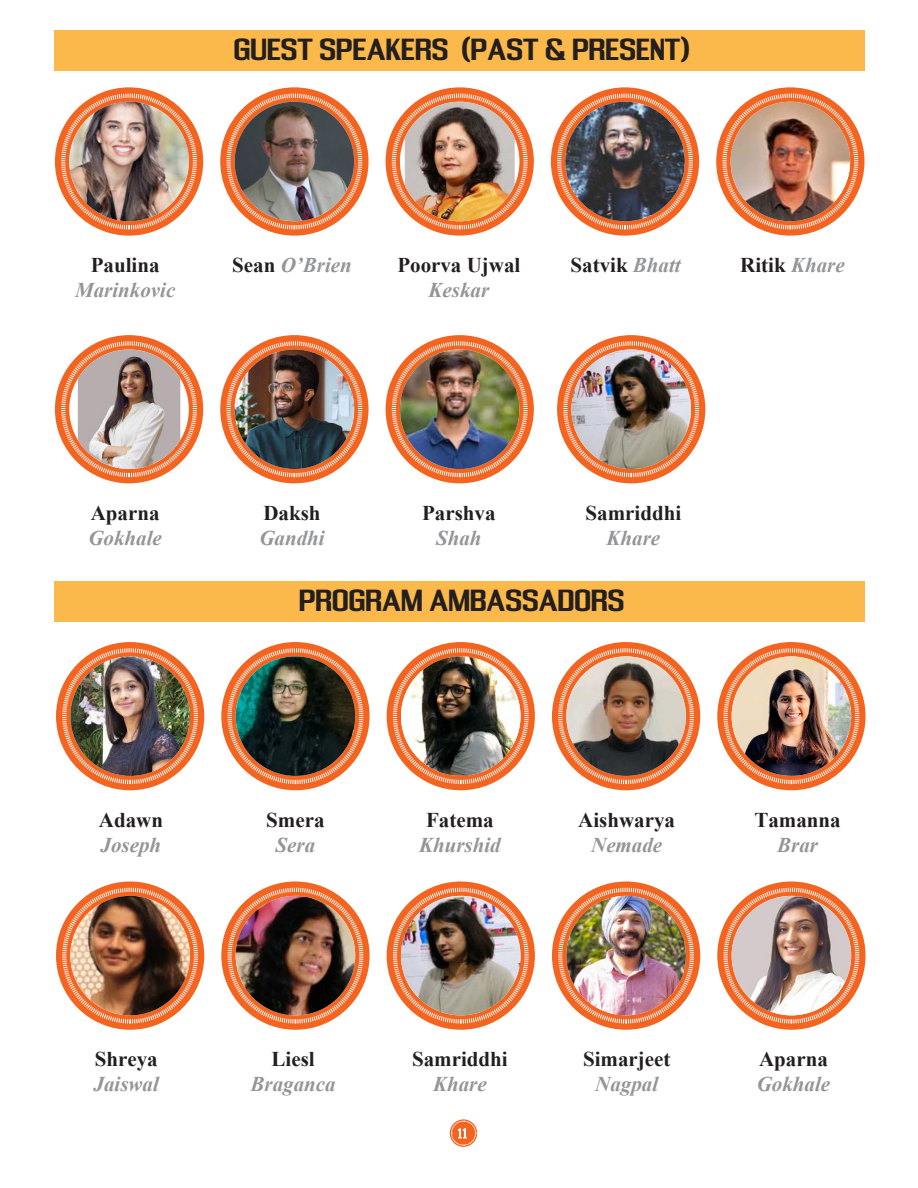
<style>
.page{position:relative;width:918px;height:1188px;background:#fff}
.page>*{position:absolute;margin:0;border:0;box-sizing:border-box;transform-origin:0 0}
.t1{font:700 28.5px "Enigmatic";letter-spacing:-.02em;color:#231f20}
.t2{font:700 21px "Times New Roman";color:#231f20}
.t3{font:italic 700 21px "Times New Roman";color:#939598}
.s1{font-style:normal;color:#231f20}
.s2{font-style:italic;color:#939598}
</style>
<div class="page">
<div style="left:447px;top:1117px;width:33px;height:33px;border:3px solid #fff;border-radius:50%"></div>
<svg style="left:451px;top:1121px;width:25px;height:25px"></svg>
<div style="left:54px;top:30px;width:810px;height:41px;background:#fcb94b"></div>
<div style="left:54px;top:581px;width:810px;height:41px;background:#fcb94b"></div>
<div style="left:55px;top:87px;width:148px;height:149px;background:#f36421;border-radius:50%"></div>
<div style="left:56px;top:642px;width:148px;height:148px;background:#f36421;border-radius:50%"></div>
<div style="left:56px;top:881px;width:148px;height:149px;background:#f36421;border-radius:50%"></div>
<div style="left:55px;top:335px;width:148px;height:148px;background:#f36421;border-radius:50%"></div>
<svg style="left:220px;top:87px;width:149px;height:149px"></svg>
<div style="left:221px;top:642px;width:149px;height:148px;background:#f36421;border-radius:50%"></div>
<div style="left:221px;top:881px;width:149px;height:149px;background:#f36421;border-radius:50%"></div>
<div style="left:220px;top:335px;width:149px;height:148px;background:#f36421;border-radius:50%"></div>
<div style="left:386px;top:87px;width:148px;height:149px;background:#f36421;border-radius:50%"></div>
<div style="left:387px;top:642px;width:148px;height:148px;background:#f36421;border-radius:50%"></div>
<div style="left:387px;top:881px;width:148px;height:149px;background:#f36421;border-radius:50%"></div>
<div style="left:386px;top:335px;width:148px;height:148px;background:#f36421;border-radius:50%"></div>
<div style="left:551px;top:87px;width:148px;height:149px;background:#f36421;border-radius:50%"></div>
<div style="left:552px;top:642px;width:148px;height:148px;background:#f36421;border-radius:50%"></div>
<div style="left:552px;top:881px;width:148px;height:149px;background:#f36421;border-radius:50%"></div>
<div style="left:716px;top:87px;width:148px;height:149px;background:#f36421;border-radius:50%"></div>
<div style="left:717px;top:642px;width:149px;height:148px;background:#f36421;border-radius:50%"></div>
<svg style="left:717px;top:881px;width:149px;height:149px"></svg>
<div style="left:557px;top:335px;width:148px;height:148px;background:#f36421;border-radius:50%"></div>
<svg style="left:60px;top:93px;width:138px;height:137px"></svg>
<svg style="left:61px;top:647px;width:138px;height:138px"></svg>
<svg style="left:61px;top:887px;width:138px;height:137px"></svg>
<svg style="left:60px;top:341px;width:138px;height:137px"></svg>
<svg style="left:226px;top:93px;width:137px;height:137px"></svg>
<svg style="left:227px;top:647px;width:137px;height:138px"></svg>
<svg style="left:227px;top:887px;width:137px;height:137px"></svg>
<svg style="left:226px;top:341px;width:137px;height:137px"></svg>
<svg style="left:391px;top:93px;width:137px;height:137px"></svg>
<svg style="left:392px;top:647px;width:138px;height:138px"></svg>
<svg style="left:392px;top:887px;width:138px;height:137px"></svg>
<svg style="left:391px;top:341px;width:137px;height:137px"></svg>
<svg style="left:556px;top:93px;width:138px;height:137px"></svg>
<svg style="left:557px;top:647px;width:138px;height:138px"></svg>
<svg style="left:557px;top:887px;width:138px;height:137px"></svg>
<svg style="left:722px;top:93px;width:137px;height:137px"></svg>
<svg style="left:723px;top:647px;width:137px;height:138px"></svg>
<svg style="left:723px;top:887px;width:137px;height:137px"></svg>
<svg style="left:562px;top:341px;width:138px;height:137px"></svg>
<img style="left:69px;top:102px;width:120px;height:119px;border-radius:60px">
<img style="left:70px;top:656px;width:120px;height:120px;border-radius:60px">
<img style="left:70px;top:896px;width:120px;height:119px;border-radius:60px">
<svg style="left:69px;top:349px;width:120px;height:120px"></svg>
<img style="left:78px;top:349px;width:102px;height:120px">
<img style="left:235px;top:102px;width:119px;height:119px;border-radius:60px">
<img style="left:236px;top:656px;width:119px;height:120px;border-radius:60px">
<img style="left:236px;top:896px;width:119px;height:119px;border-radius:60px">
<img style="left:235px;top:349px;width:119px;height:120px;border-radius:60px">
<img style="left:405px;top:102px;width:110px;height:119px">
<img style="left:401px;top:656px;width:120px;height:120px;border-radius:60px">
<img style="left:401px;top:896px;width:120px;height:119px;border-radius:60px">
<img style="left:400px;top:349px;width:119px;height:120px;border-radius:60px">
<img style="left:565px;top:102px;width:120px;height:119px;border-radius:60px">
<img style="left:566px;top:656px;width:120px;height:120px;border-radius:60px">
<img style="left:566px;top:896px;width:120px;height:119px;border-radius:60px">
<img style="left:731px;top:102px;width:119px;height:119px;border-radius:60px">
<img style="left:732px;top:656px;width:119px;height:120px;border-radius:60px">
<img style="left:732px;top:896px;width:119px;height:119px;border-radius:60px">
<img style="left:571px;top:349px;width:120px;height:120px;border-radius:60px">
<h1 class="t1" style="left:233px;top:36px;width:458px">GUEST SPEAKERS (PAST &amp; PRESENT)</h1>
<p class="t2" style="left:91px;top:258px;width:70px">Paulina</p>
<p class="t3" style="left:75px;top:275px;width:102px">Marinkovic</p>
<p class="t3" style="left:232px;top:250px;width:121px"><span class="s1">Sean</span> O’Brien</p>
<p class="t2" style="left:397px;top:258px;width:125px">Poorva Ujwal</p>
<p class="t3" style="left:429px;top:275px;width:62px">Keskar</p>
<p class="t2" style="left:571px;top:258px;width:112px">Satvik <span class="s2">Bhatt</span></p>
<p class="t2" style="left:740px;top:258px;width:106px">Ritik <span class="s2">Khare</span></p>
<p class="t2" style="left:91px;top:505px;width:70px">Aparna</p>
<p class="t3" style="left:88px;top:523px;width:75px">Gokhale</p>
<p class="t2" style="left:263px;top:505px;width:59px">Daksh</p>
<p class="t3" style="left:259px;top:531px;width:67px">Gandhi</p>
<p class="t2" style="left:422px;top:505px;width:75px">Parshva</p>
<p class="t3" style="left:436px;top:523px;width:47px">Shah</p>
<p class="t2" style="left:586px;top:505px;width:97px">Samriddhi</p>
<p class="t3" style="left:607px;top:523px;width:55px">Khare</p>
<h1 class="t1" style="left:299px;top:587px;width:327px">PROGRAM AMBASSADORS</h1>
<p class="t2" style="left:99px;top:812px;width:66px">Adawn</p>
<p class="t3" style="left:101px;top:830px;width:62px">Joseph</p>
<p class="t2" style="left:266px;top:812px;width:60px">Smera</p>
<p class="t3" style="left:276px;top:830px;width:41px">Sera</p>
<p class="t2" style="left:426px;top:812px;width:69px">Fatema</p>
<p class="t3" style="left:419px;top:830px;width:83px">Khurshid</p>
<p class="t2" style="left:578px;top:812px;width:98px">Aishwarya</p>
<p class="t3" style="left:591px;top:838px;width:73px">Nemade</p>
<p class="t2" style="left:754px;top:812px;width:88px">Tamanna</p>
<p class="t3" style="left:777px;top:830px;width:42px">Brar</p>
<p class="t2" style="left:95px;top:1052px;width:64px">Shreya</p>
<p class="t3" style="left:94px;top:1070px;width:67px">Jaiswal</p>
<p class="t2" style="left:272px;top:1052px;width:45px">Liesl</p>
<p class="t3" style="left:251px;top:1070px;width:87px">Braganca</p>
<p class="t2" style="left:412px;top:1052px;width:97px">Samriddhi</p>
<p class="t3" style="left:433px;top:1070px;width:55px">Khare</p>
<p class="t2" style="left:583px;top:1052px;width:89px">Simarjeet</p>
<p class="t3" style="left:595px;top:1070px;width:65px">Nagpal</p>
<p class="t2" style="left:759px;top:1052px;width:70px">Aparna</p>
<p class="t3" style="left:757px;top:1070px;width:75px">Gokhale</p>
</div>
